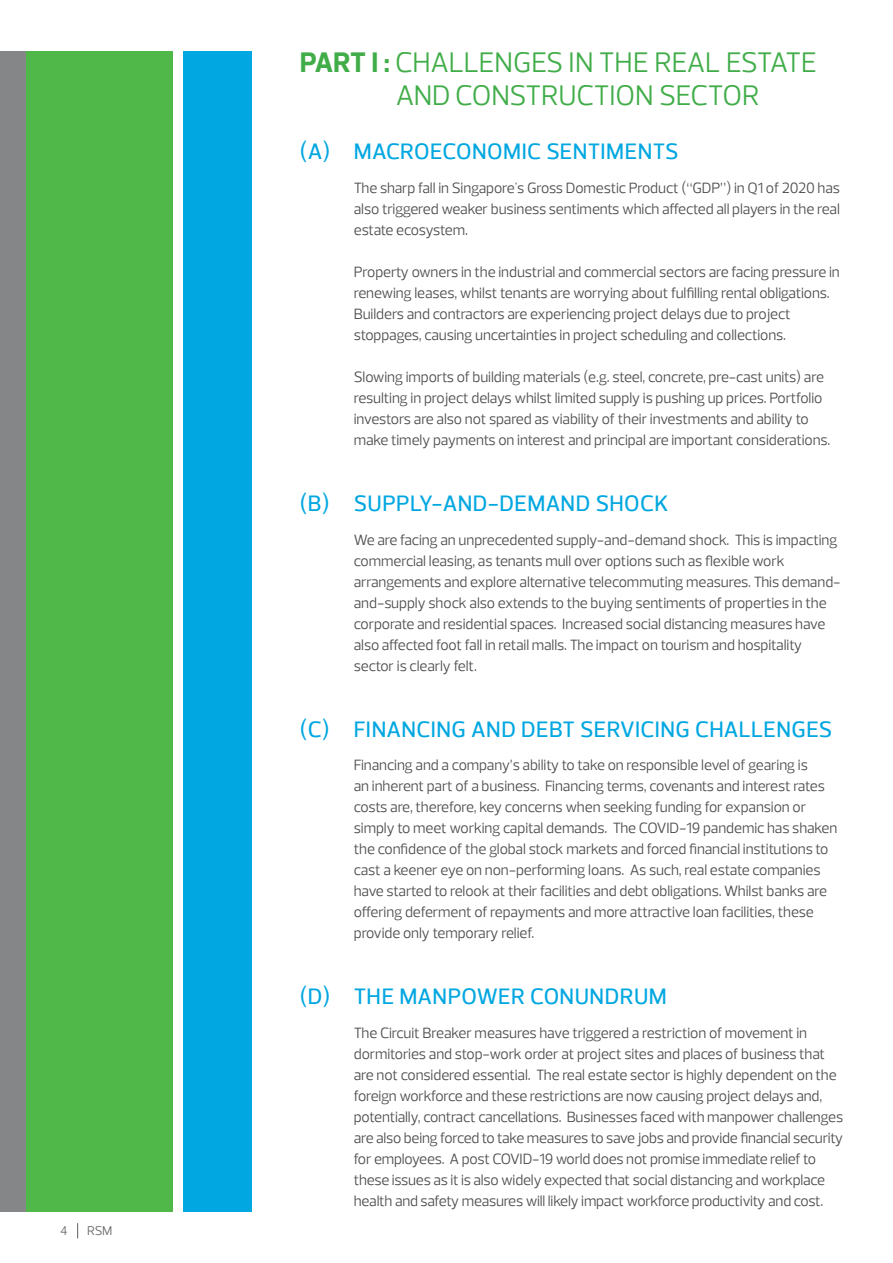
<style>
.page{position:relative;width:893px;height:1263px;background:#fff}
.page>*{position:absolute;margin:0;border:0;box-sizing:border-box;transform-origin:0 0}
.t1{font:28.5px/33px "Prelo";letter-spacing:-.01em;color:#41ad49}
.t2{font:500 22.5px "Prelo";letter-spacing:.01em;color:#00a7e1}
.t3{font:15px/21px "Prelo";letter-spacing:-.01em;color:#4d4d4f}
.t4{font:12.75px "Prelo";color:#656669}
.s1{font-weight:700}
</style>
<div class="page">
<svg style="left:77px;top:1223px;width:1px;height:15px"></svg>
<div style="left:10px;top:51px;width:163px;height:1161px;background:#50b848"></div>
<div style="left:184px;top:51px;width:68px;height:1161px;background:#00a7e1"></div>
<div style="left:0;top:51px;width:26px;height:1161px;background:#848688"></div>
<p class="t4" style="left:60px;top:1224px;width:9px">4</p>
<p class="t4" style="left:87px;top:1224px;width:9px">RSM</p>
<h1 class="t1" style="left:396px;top:46px;width:423px;text-indent:-96px"><span class="s1">Part i :</span> Challenges in the Real Estate and Construction Sector</h1>
<h2 class="t2" style="left:300px;top:139px;width:158px">(A) MACROECONOMIC</h2>
<h2 class="t2" style="left:546px;top:139px;width:40px">SENTIM</h2>
<h2 class="t2" style="left:625px;top:139px;width:27px">ENTS</h2>
<p class="t3" style="left:354px;top:177px;width:488px;text-align:justify">The sharp fall in Singapore's Gross Domestic Product (“GDP”) in Q1 of 2020 has also triggered weaker business sentiments which affected all players in the real estate ecosystem.</p>
<p class="t3" style="left:354px;top:261px;width:487px">Property owners in the industrial and commercial sectors are facing pressure in renewing leases, whilst tenants are worrying about fulfilling rental obligations.<br>Builders and contractors are experiencing project delays due to project stoppages, causing uncertainties in project scheduling and collections.</p>
<p class="t3" style="left:354px;top:366px;width:478px">Slowing imports of building materials (e.g. steel, concrete, pre-cast units) are resulting in project delays whilst limited supply is pushing up prices. Portfolio investors are also not spared as viability of their investments and ability to make timely payments on interest and principal are important considerations.</p>
<h2 class="t2" style="left:300px;top:490px;width:159px">(B) SUPPLY-AND</h2>
<h2 class="t2" style="left:488px;top:490px;width:56px">-DEMAND</h2>
<h2 class="t2" style="left:596px;top:490px;width:74px">SHOCK</h2>
<p class="t3" style="left:354px;top:529px;width:488px">We are facing an unprecedented supply-and-demand shock. This is impacting commercial leasing, as tenants mull over options such as flexible work arrangements and explore alternative telecommuting measures. This demand&shy;and-supply shock also extends to the buying sentiments of properties in the corporate and residential spaces. Increased social distancing measures have also affected foot fall in retail malls. The impact on tourism and hospitality sector is clearly felt.</p>
<h2 class="t2" style="left:300px;top:716px;width:80px">(C) FINANCING</h2>
<h2 class="t2" style="left:471px;top:716px;width:16px">AND</h2>
<h2 class="t2" style="left:521px;top:716px;width:126px">DEBT SERVICING</h2>
<h2 class="t2" style="left:695px;top:716px;width:136px">CHALLENG ES</h2>
<p class="t3" style="left:354px;top:755px;width:485px">Financing and a company’s ability to take on responsible level of gearing is<br>an inherent part of a business. Financing terms, covenants and interest rates costs are, therefore, key concerns when seeking funding for expansion or simply to meet working capital demands. The COVID-19 pandemic has shaken the confidence of the global stock markets and forced financial institutions to cast a keener eye on non-performing loans. As such, real estate companies have started to relook at their facilities and debt obligations. Whilst banks are offering deferment of repayments and more attractive loan facilities, these provide only temporary relief.</p>
<h2 class="t2" style="left:300px;top:984px;width:260px">(D) THE MAN POWER CONUND</h2>
<h2 class="t2" style="left:620px;top:984px;width:31px">RUM</h2>
<p class="t3" style="left:354px;top:1022px;width:491px">The Circuit Breaker measures have triggered a restriction of movement in dormitories and stop-work order at project sites and places of business that are not considered essential. The real estate sector is highly dependent on the foreign workforce and these restrictions are now causing project delays and, potentially, contract cancellations. Businesses faced with manpower challenges are also being forced to take measures to save jobs and provide financial security for employees. A post COVID-19 world does not promise immediate relief to these issues as it is also widely expected that social distancing and workplace health and safety measures will likely impact workforce productivity and cost.</p>
</div>
